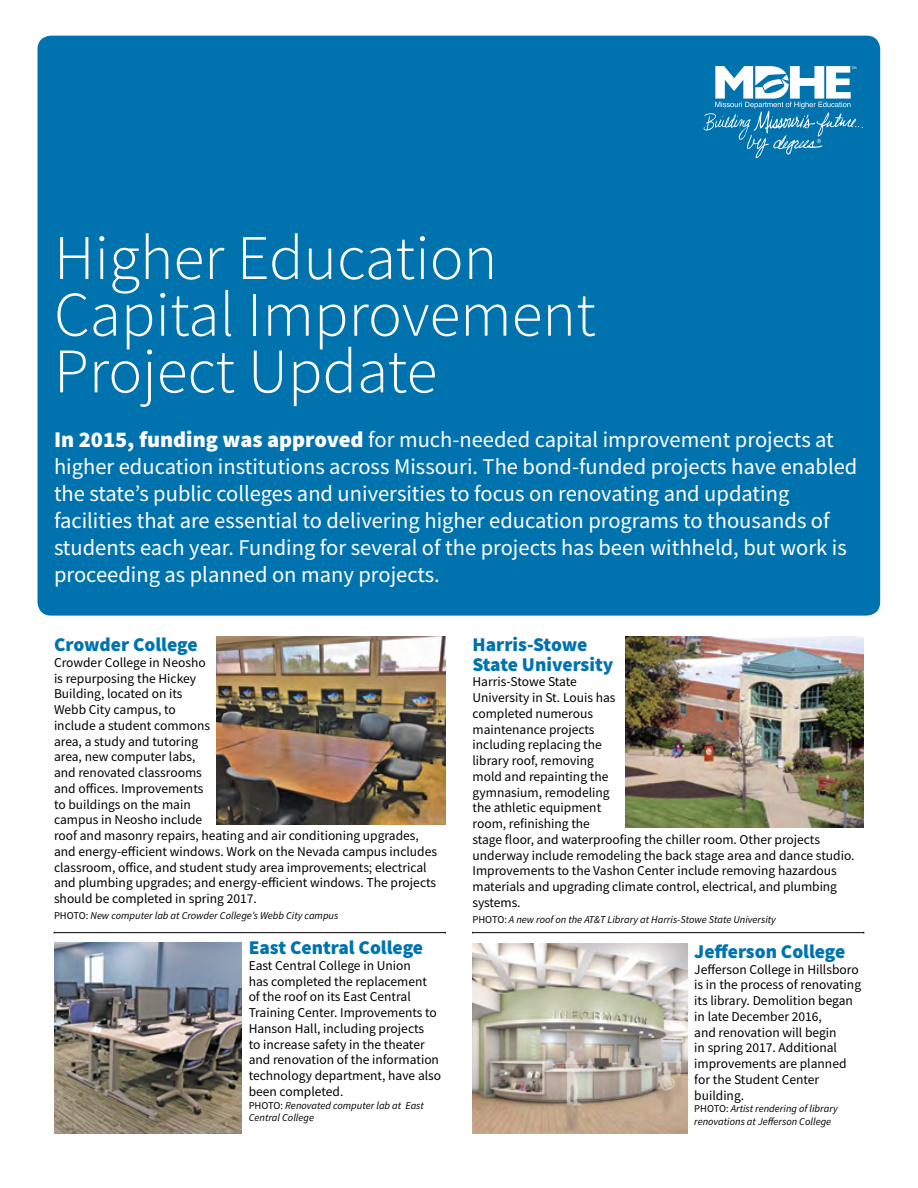
<style>
.page{position:relative;width:918px;height:1188px;background:#fff}
.page>*{position:absolute;margin:0;border:0;box-sizing:border-box;transform-origin:0 0}
.t1{font:300 63.45px/56.7px "Source Sans Pro";color:#fff}
.t2{font:22.5px/27px "Source Sans Pro";color:#fff}
.t3{font:900 19.5px/19.5px "Source Sans Pro";color:#0073ae}
.t4{font:13.5px/15.8px "Source Sans Pro";color:#000}
.t5{font:italic 10.5px/12.8px "Source Sans Pro";color:#000}
.s1{font-weight:900}
.s2{font-style:normal}
</style>
<div class="page">
<div style="left:38px;top:36px;width:842px;height:580px;background:#0073ae;border-radius:14px"></div>
<svg style="left:704px;top:66px;width:159px;height:92px"></svg>
<img style="left:216px;top:636px;width:230px;height:188px">
<img style="left:54px;top:942px;width:188px;height:192px">
<img style="left:626px;top:636px;width:238px;height:192px">
<hr style="left:54px;top:932px;width:391px;height:1px;background:#000">
<hr style="left:473px;top:932px;width:391px;height:1px;background:#000">
<img style="left:472px;top:944px;width:216px;height:190px">
<p class="t1" style="left:54px;top:230px;width:543px">Higher Education<br>Capital Improvement<br>Project Update</p>
<p class="t2" style="left:54px;top:426px;width:805px"><span class="s1">In 2015, funding was approved</span> for much-needed capital improvement projects at higher education institutions across Missouri. The bond-funded projects have enabled the state’s public colleges and universities to focus on renovating and updating facilities that are essential to delivering higher education programs to thousands of students each year. Funding for several of the projects has been withheld, but work is proceeding as planned on many projects.</p>
<p class="t3" style="left:54px;top:634px;width:145px">Crowder College</p>
<p class="t4" style="left:54px;top:654px;width:385px">Crowder College in Neosho<br>is repurposing the Hickey<br>Building, located on its<br>Webb City campus, to<br>include a student commons<br>area, a study and tutoring<br>area, new computer labs,<br>and renovated classrooms<br>and offices. Improvements<br>to buildings on the main<br>campus in Neosho include<br>roof and masonry repairs, heating and air conditioning upgrades, and energy-efficient windows. Work on the Nevada campus includes classroom, office, and student study area improvements; electrical and plumbing upgrades; and energy-efficient windows. The projects should be completed in spring 2017.</p>
<p class="t5" style="left:54px;top:909px;width:286px"><span class="s2">PHOTO:</span> New computer lab at Crowder College’s Webb City campus</p>
<p class="t3" style="left:249px;top:937px;width:176px">East Central College</p>
<p class="t4" style="left:249px;top:957px;width:194px">East Central College in Union<br>has completed the replacement of the roof on its East Central<br>Training Center. Improvements to<br>Hanson Hall, including projects<br>to increase safety in the theater and renovation of the information technology department, have also been completed.</p>
<p class="t5" style="left:249px;top:1099px;width:177px"><span class="s2">PHOTO:</span> Renovated computer lab at East<br>Central College</p>
<p class="t3" style="left:472px;top:634px;width:142px">Harris-Stowe<br>State University</p>
<p class="t4" style="left:472px;top:674px;width:384px">Harris-Stowe State<br>University in St. Louis has<br>completed numerous<br>maintenance projects<br>including replacing the<br>library roof, removing<br>mold and repainting the<br>gymnasium, remodeling<br>the athletic equipment<br>room, refinishing the<br>stage floor, and waterproofing the chiller room. Other projects underway include remodeling the back stage area and dance studio.<br>Improvements to the Vashon Center include removing hazardous materials and upgrading climate control, electrical, and plumbing systems.</p>
<p class="t5" style="left:472px;top:913px;width:305px"><span class="s2">PHOTO:</span> A new roof on the AT&amp;T Library at Harris-Stowe State University</p>
<p class="t3" style="left:694px;top:941px;width:153px">Jefferson College</p>
<p class="t4" style="left:694px;top:961px;width:168px">Jefferson College in Hillsboro is in the process of renovating its library. Demolition began in late December 2016,<br>and renovation will begin<br>in spring 2017. Additional improvements are planned for the Student Center building.</p>
<p class="t5" style="left:694px;top:1102px;width:145px"><span class="s2">PHOTO:</span> Artist rendering of library renovations at Jefferson College</p>
</div>
